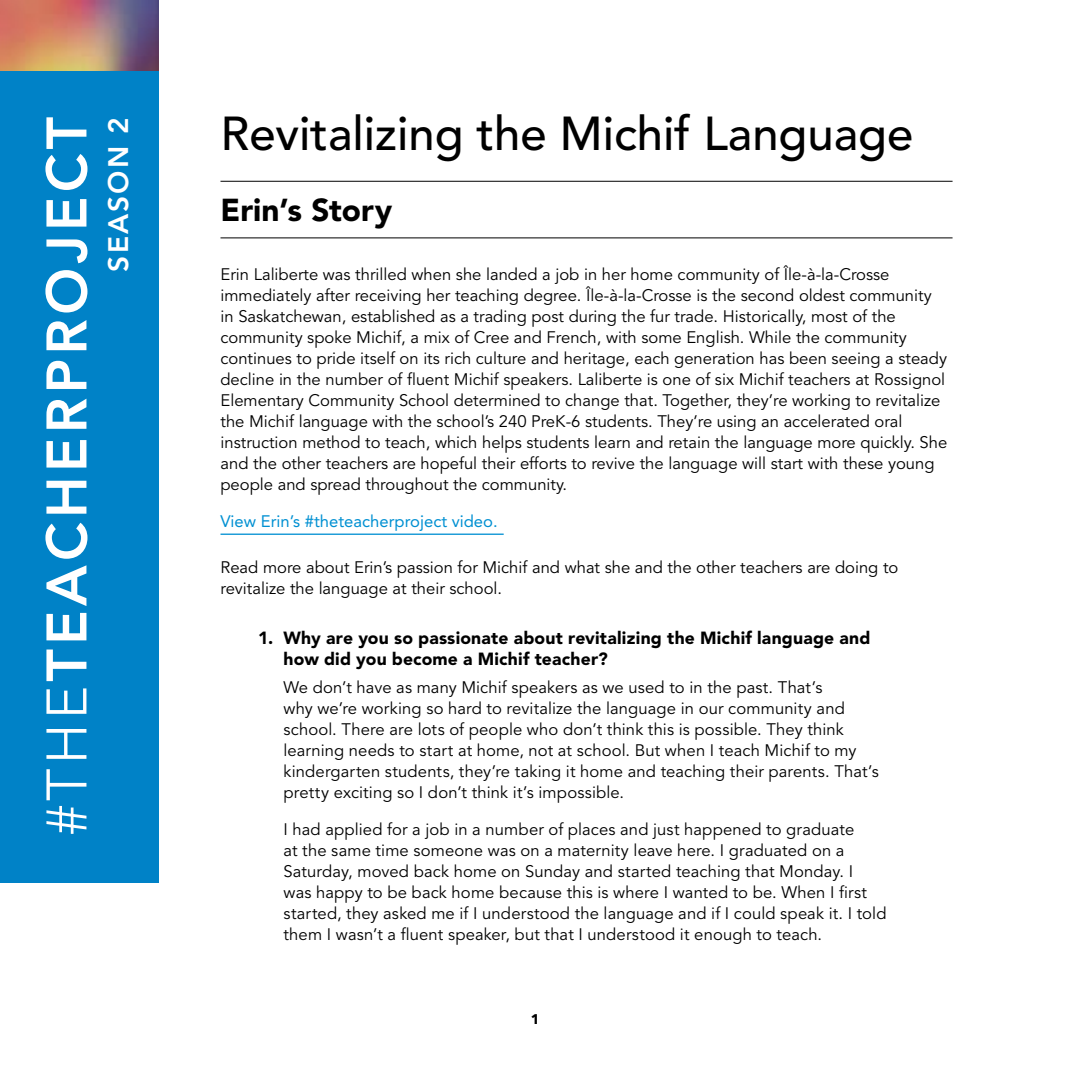
<style>
.page{position:relative;width:1071px;height:1071px;background:#fff}
.page>*{position:absolute;margin:0;border:0;box-sizing:border-box;transform-origin:0 0}
.t1{font:800 56.52px "Avenir LT Std";letter-spacing:.075em;color:#fff}
.t2{font:500 47.25px "Avenir LT Std";color:#000}
.t3{font:900 31.5px "Avenir LT Std";color:#000}
.t4{font:800 28px "Avenir LT Std";letter-spacing:.075em;color:#fff}
.t5{font:900 17.5px/21px "Avenir LT Std";letter-spacing:.015em;color:#000}
.t6{font:16.62px/21px "Avenir LT Std";color:#000}
.t7{font:16.62px "Avenir LT Std";color:#0090d2}
.t8{font:700 14px "Avenir Next";color:#000}
.s1{font-weight:300}
</style>
<div class="page">
<hr style="left:220px;top:181px;width:733px;height:1px;background:#000">
<hr style="left:220px;top:237px;width:733px;height:1px;background:#000">
<hr style="left:220px;top:534px;width:284px;height:1px;background:#0090d2">
<div style="left:0;top:71px;width:158px;height:812px;background:#0082c7"></div>
<img style="left:0;top:0;width:158px;height:71px">
<h1 class="t1" style="left:33px;top:835px;width:719px;rotate:-90deg"><span class="s1">#THE</span>TEACHERPROJECT</h1>
<h3 class="t4" style="left:102px;top:272px;width:156px;rotate:-90deg">SEASON 2</h3>
<h2 class="t2" style="left:220px;top:107px;width:694px">Revitalizing the Michif Language</h2>
<h3 class="t3" style="left:220px;top:191px;width:173px">Erin’s Story</h3>
<p class="t6" style="left:220px;top:264px;width:728px">Erin Laliberte was thrilled when she landed a job in her home community of Île-à-la-Crosse immediately after receiving her teaching degree. Île-à-la-Crosse is the second oldest community in Saskatchewan, established as a trading post during the fur trade. Historically, most of the community spoke Michif, a mix of Cree and French, with some English. While the community continues to pride itself on its rich culture and heritage, each generation has been seeing a steady decline in the number of fluent Michif speakers. Laliberte is one of six Michif teachers at Rossignol Elementary Community School determined to change that. Together, they’re working to revitalize the Michif language with the school’s 240 PreK-6 students. They’re using an accelerated oral instruction method to teach, which helps students learn and retain the language more quickly. She and the other teachers are hopeful their efforts to revive the language will start with these young people and spread throughout the community.</p>
<p class="t7" style="left:220px;top:512px;width:279px">View Erin’s #theteacherproject video.</p>
<p class="t6" style="left:220px;top:558px;width:679px">Read more about Erin’s passion for Michif and what she and the other teachers are doing to revitalize the language at their school.</p>
<p class="t5" style="left:284px;top:628px;width:589px;text-indent:-25px">1. Why are you so passionate about revitalizing the Michif language and how did you become a Michif teacher?</p>
<p class="t6" style="left:284px;top:677px;width:597px">We don’t have as many Michif speakers as we used to in the past. That’s<br>why we’re working so hard to revitalize the language in our community and school. There are lots of people who don’t think this is possible. They think learning needs to start at home, not at school. But when I teach Michif to my kindergarten students, they’re taking it home and teaching their parents. That’s pretty exciting so I don’t think it’s impossible.</p>
<p class="t6" style="left:284px;top:819px;width:605px">I had applied for a job in a number of places and just happened to graduate<br>at the same time someone was on a maternity leave here. I graduated on a Saturday, moved back home on Sunday and started teaching that Monday. I<br>was happy to be back home because this is where I wanted to be. When I first started, they asked me if I understood the language and if I could speak it. I told them I wasn’t a fluent speaker, but that I understood it enough to teach.</p>
<p class="t8" style="left:531px;top:1007px;width:11px">1</p>
</div>
